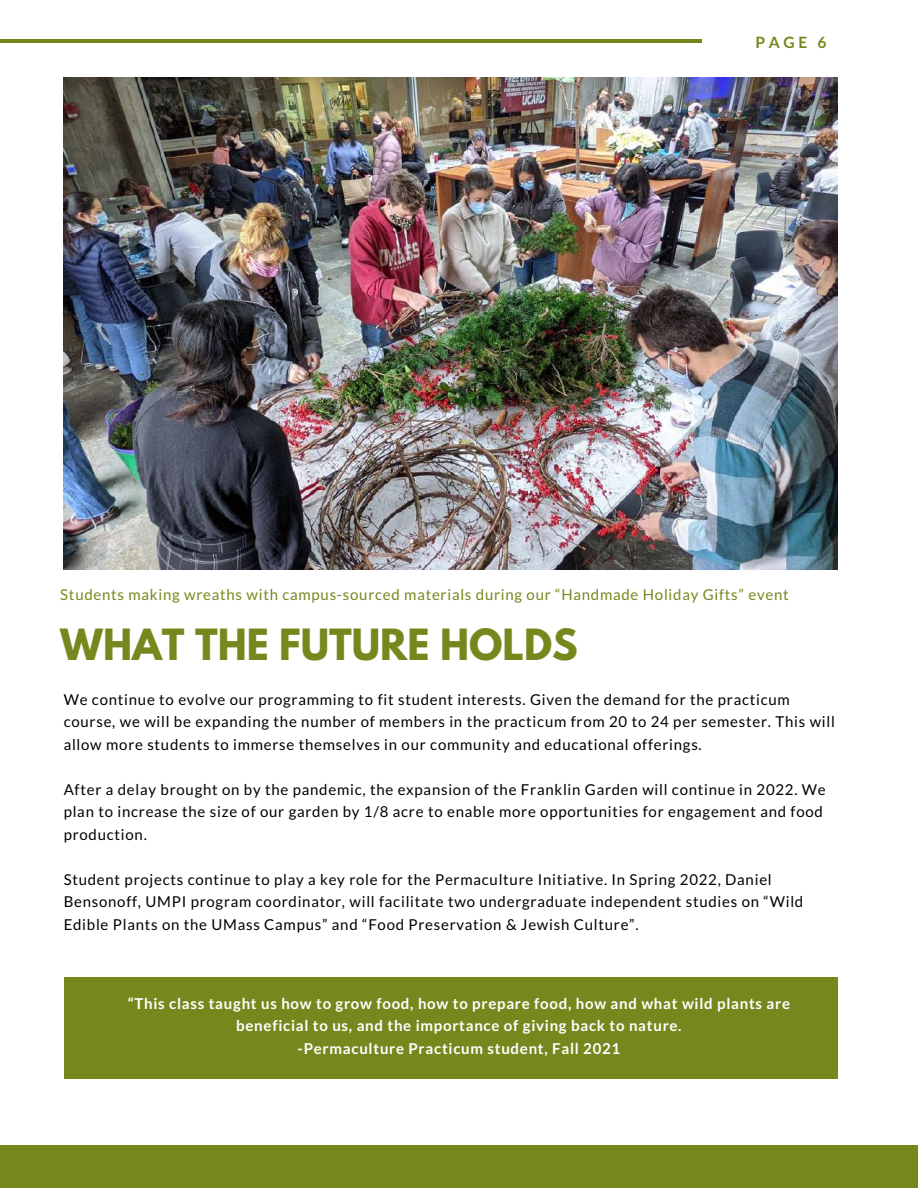
<style>
.page{position:relative;width:918px;height:1188px;background:#fff}
.page>*{position:absolute;margin:0;border:0;box-sizing:border-box;transform-origin:0 0}
.t1{font:700 38.1px "League Spartan";color:#76881d}
.t2{font:700 15.6px "Lato";color:#76881d}
.t3{font:15px/22.5px "Lato";letter-spacing:.05em;color:#000}
.t4{font:700 15px/22.2px "Lato";letter-spacing:.05em;color:#fff;text-align:center}
.t5{font:15px "Lato";letter-spacing:.05em;color:#76881d}
</style>
<div class="page">
<div style="left:0;top:1146px;width:918px;height:42px;background:#76881d"></div>
<hr style="left:0;top:40px;width:702px;height:3px;background:#76881d">
<img style="left:64px;top:78px;width:774px;height:491px">
<div style="left:64px;top:977px;width:774px;height:101px;background:#76881d"></div>
<p class="t2" style="left:756px;top:32px;width:72px">PAGE 6</p>
<p class="t5" style="left:60px;top:585px;width:730px">Students making wreaths with campus-sourced materials during our “Handmade Holiday Gifts” event</p>
<h1 class="t1" style="left:60px;top:626px;width:519px">WHAT THE FUTURE HOLDS</h1>
<p class="t3" style="left:64px;top:688px;width:773px">We continue to evolve our programming to fit student interests. Given the demand for the practicum course, we will be expanding the number of members in the practicum from 20 to 24 per semester. This will allow more students to immerse themselves in our community and educational offerings.</p>
<p class="t3" style="left:64px;top:778px;width:764px">After a delay brought on by the pandemic, the expansion of the Franklin Garden will continue in 2022. We plan to increase the size of our garden by 1/8 acre to enable more opportunities for engagement and food production.</p>
<p class="t3" style="left:64px;top:868px;width:741px">Student projects continue to play a key role for the Permaculture Initiative. In Spring 2022, Daniel<br>Bensonoff, UMPI program coordinator, will facilitate two undergraduate independent studies on “Wild<br>Edible Plants on the UMass Campus” and “Food Preservation &amp; Jewish Culture”.</p>
<p class="t4" style="left:128px;top:992px;width:664px">“This class taught us how to grow food, how to prepare food, how and what wild plants are beneficial to us, and the importance of giving back to nature.<br>-Permaculture Practicum student, Fall 2021</p>
</div>
